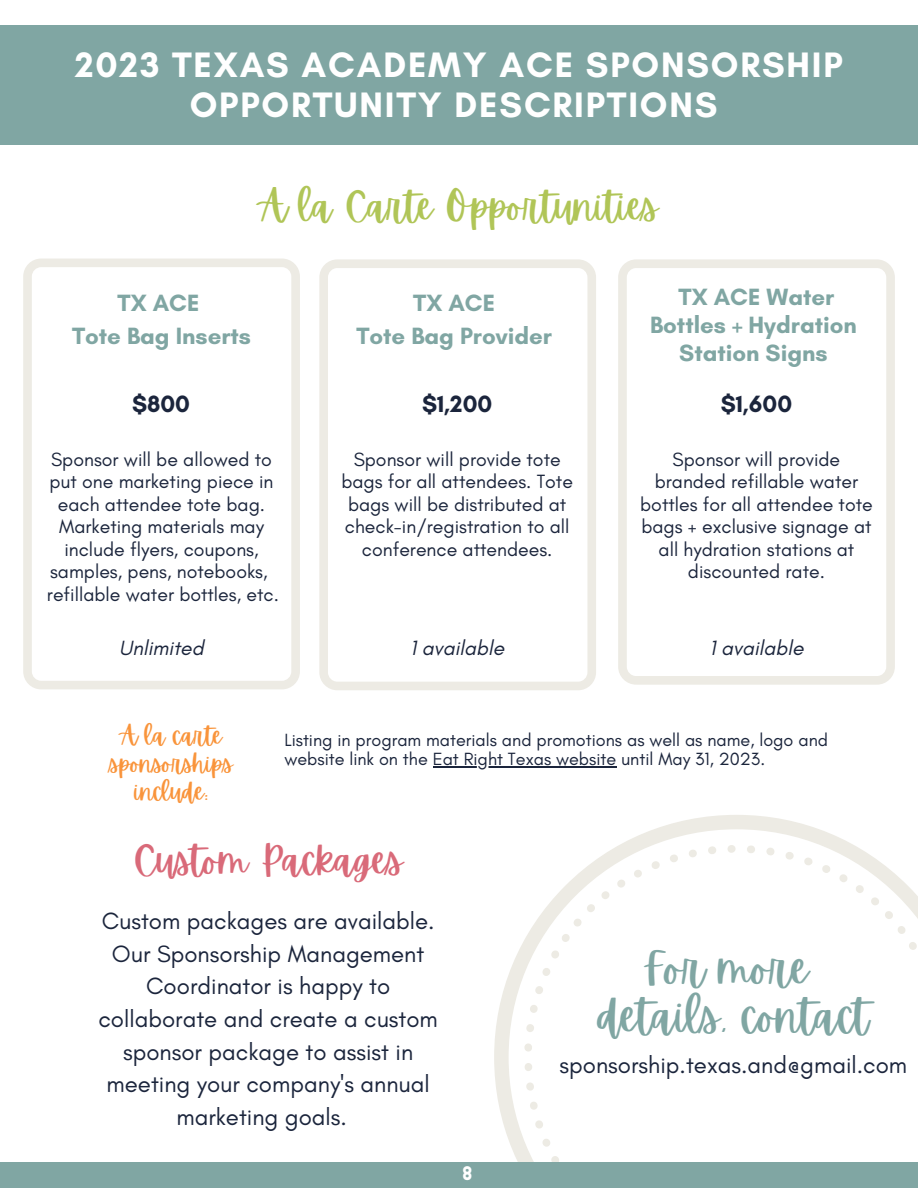
<style>
.page{position:relative;width:918px;height:1188px;background:#fff}
.page>*{position:absolute;margin:0;border:0;box-sizing:border-box;transform-origin:0 0}
.t1{font:45px/48.3px "Apricots";color:#80a6a3;text-align:center}
.t2{font:39px "Apricots";color:#b0c557}
.t3{font:39px "Apricots";color:#d96a79}
.t4{font:700 36px/40.5px "Glacial Indifference";letter-spacing:.05em;color:#fff;text-align:center}
.t5{font:24px/32.7px "Glacial Indifference";color:#1b253c;text-align:center}
.t6{font:700 24px/32.7px "Glacial Indifference";color:#80a6a3;text-align:center}
.t7{font:24px/28.2px "Apricots";color:#f9943b;text-align:center}
.t8{font:700 24px "Glacial Indifference";color:#1b253c}
.t9{font:italic 21px "Glacial Indifference";color:#1b253c}
.t10{font:19.5px/22.5px "Glacial Indifference";color:#1b253c;text-align:center}
.t11{font:900 19.2px "Lovelo";color:#fff}
.t12{font:18px/19.2px "Glacial Indifference";color:#1b253c}
</style>
<div class="page">
<div style="left:0;top:25px;width:918px;height:120px;background:#80a6a3"></div>
<svg style="left:494px;top:815px;width:359px;height:347px"></svg>
<svg style="left:524px;top:845px;width:394px;height:317px"></svg>
<div style="left:0;top:1162px;width:918px;height:26px;background:#80a6a3"></div>
<svg style="left:23px;top:259px;width:277px;height:430px"></svg>
<svg style="left:319px;top:259px;width:277px;height:431px"></svg>
<svg style="left:618px;top:259px;width:277px;height:426px"></svg>
<hr style="left:433px;top:766px;width:183px;height:1px;background:#1b253c">
<h3 class="t4" style="left:75px;top:44px;width:769px">2023 TEXAS ACADEMY ACE SPONSORSHIP<br>OPPORTUNITY DESCRIPTIONS</h3>
<h2 class="t2" style="left:260px;top:184px;width:400px">A la Carte Opportunities</h2>
<p class="t6" style="left:72px;top:287px;width:181px">TX ACE<br>Tote Bag Inserts</p>
<p class="t6" style="left:356px;top:287px;width:197px">TX ACE<br>Tote Bag Provider</p>
<p class="t6" style="left:650px;top:282px;width:208px;line-height:28.2px">TX ACE Water<br>Bottles + Hydration<br>Station Signs</p>
<p class="t8" style="left:132px;top:389px;width:60px">$800</p>
<p class="t8" style="left:422px;top:389px;width:72px">$1,200</p>
<p class="t8" style="left:721px;top:389px;width:73px">$1,600</p>
<p class="t10" style="left:47px;top:448px;width:233px">Sponsor will be allowed to put one marketing piece in each attendee tote bag.<br>Marketing materials may include flyers, coupons, samples, pens, notebooks, refillable water bottles, etc.</p>
<p class="t10" style="left:341px;top:448px;width:233px">Sponsor will provide tote bags for all attendees. Tote bags will be distributed at check-in/registration to all conference attendees.</p>
<p class="t10" style="left:640px;top:448px;width:234px">Sponsor will provide branded refillable water bottles for all attendee tote bags + exclusive signage at all hydration stations at discounted rate.</p>
<p class="t9" style="left:119px;top:635px;width:86px">Unlimited</p>
<p class="t9" style="left:410px;top:635px;width:95px">1 available</p>
<p class="t9" style="left:709px;top:635px;width:95px">1 available</p>
<p class="t7" style="left:110px;top:722px;width:125px">A la carte sponsorships include:</p>
<h2 class="t3" style="left:134px;top:838px;width:271px">Custom Packages</h2>
<p class="t5" style="left:98px;top:904px;width:341px">Custom packages are available.<br>Our Sponsorship Management<br>Coordinator is happy to collaborate and create a custom sponsor package to assist in meeting your company's annual marketing goals.</p>
<p class="t12" style="left:284px;top:730px;width:545px">Listing in program materials and promotions as well as name, logo and website link on the Eat Right Texas website until May 31, 2023.</p>
<h1 class="t1" style="left:598px;top:945px;width:273px">For more details, contact</h1>
<p class="t5" style="left:560px;top:1049px;width:349px">sponsorship.texas.and@gmail.com</p>
<p class="t11" style="left:462px;top:1166px;width:12px">8</p>
</div>
